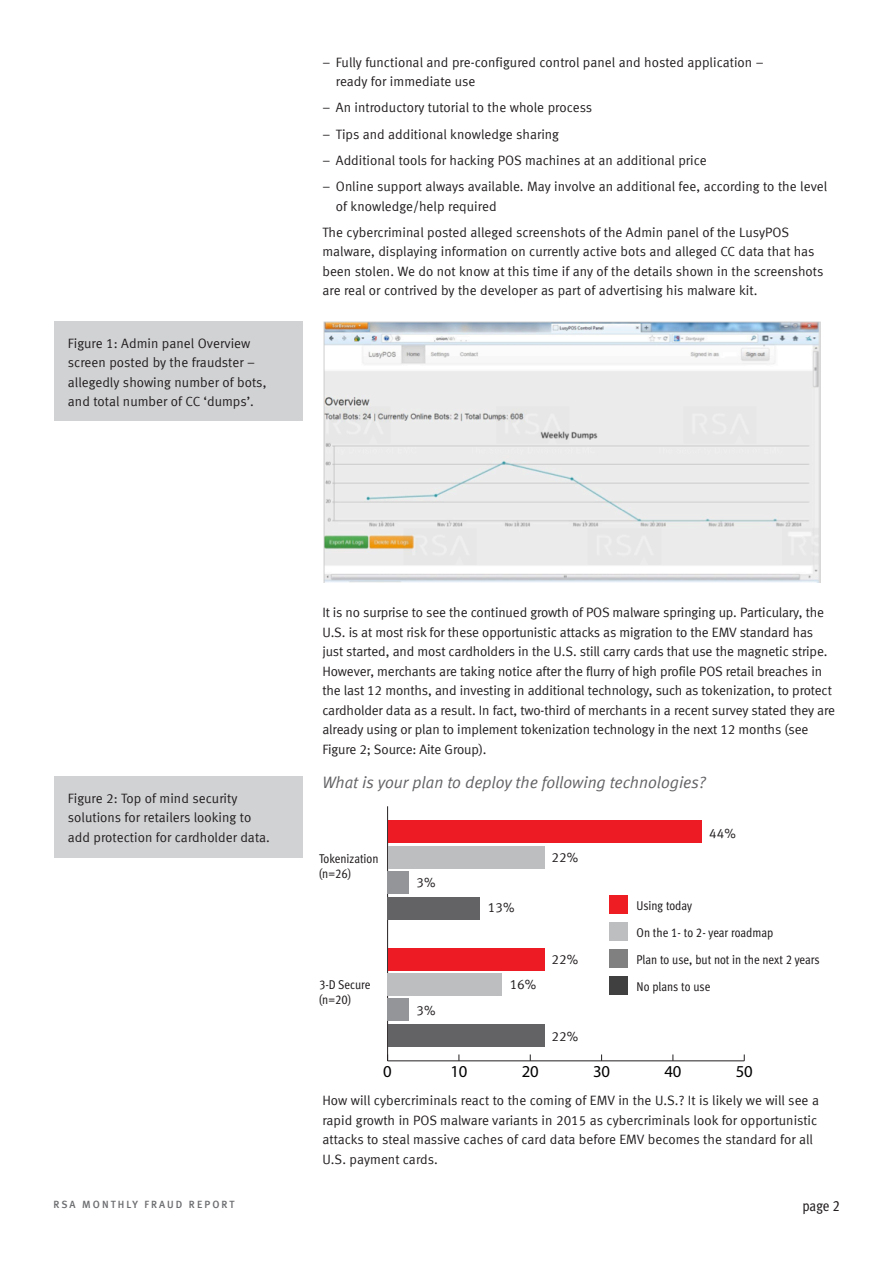
<style>
.page{position:relative;width:893px;height:1263px;background:#fff}
.page>*{position:absolute;margin:0;border:0;box-sizing:border-box;transform-origin:0 0}
.t1{font:16.65px "Myriad Pro";color:#000}
.Subhead_2{font:italic 16.5px "Meta Normal LF";color:#636366}
.t2{font:15px "Meta Cond Book LF";color:#231f20}
.Body_Copy{font:13.5px/19.5px "Meta Normal LF";color:#231f20}
.Footnote{font:12.75px/15px "Meta Cond Book LF";color:#231f20}
.t3{font:10.5px "Meta Medium LF";letter-spacing:.2em;color:#6c6d70}
</style>
<div class="page">
<img style="left:323px;top:321px;width:498px;height:262px">
<hr style="left:388px;top:1060px;width:356px;height:1px;background:#231f20">
<hr style="left:387px;top:806px;width:1px;height:255px;background:#231f20">
<div style="left:388px;top:897px;width:92px;height:22px;background:#636366"></div>
<div style="left:388px;top:1024px;width:156px;height:23px;background:#636366"></div>
<div style="left:388px;top:871px;width:21px;height:23px;background:#939598"></div>
<div style="left:388px;top:998px;width:21px;height:23px;background:#939598"></div>
<div style="left:388px;top:846px;width:156px;height:23px;background:#bcbec0"></div>
<div style="left:388px;top:973px;width:114px;height:23px;background:#bcbec0"></div>
<div style="left:388px;top:820px;width:313px;height:23px;background:#ed1c24"></div>
<div style="left:388px;top:947px;width:156px;height:23px;background:#ed1c24"></div>
<div style="left:54px;top:322px;width:249px;height:99px;background:#d1d2d4"></div>
<div style="left:54px;top:777px;width:249px;height:81px;background:#d1d2d4"></div>
<div style="left:610px;top:895px;width:18px;height:19px;background:#ee1d23"></div>
<div style="left:610px;top:922px;width:18px;height:19px;background:#bcbec0"></div>
<div style="left:610px;top:949px;width:18px;height:19px;background:#808080"></div>
<div style="left:610px;top:976px;width:18px;height:19px;background:#404040"></div>
<p class="Body_Copy" style="left:68px;top:333px;width:200px">Figure 1: Admin panel Overview screen posted by the fraudster – allegedly showing number of bots, and total number of CC ‘dumps’.</p>
<p class="Body_Copy" style="left:336px;top:52px;width:429px;text-indent:-14px">– Fully functional and pre-configured control panel and hosted application – ready for immediate use</p>
<p class="Body_Copy" style="left:322px;top:98px;width:271px">– An introductory tutorial to the whole process</p>
<p class="Body_Copy" style="left:322px;top:124px;width:238px">– Tips and additional knowledge sharing</p>
<p class="Body_Copy" style="left:322px;top:150px;width:386px">– Additional tools for hacking POS machines at an additional price</p>
<p class="Body_Copy" style="left:336px;top:176px;width:493px;text-indent:-14px">– Online support always available. May involve an additional fee, according to the level of knowledge/help required</p>
<p class="Body_Copy" style="left:322px;top:222px;width:503px">The cybercriminal posted alleged screenshots of the Admin panel of the LusyPOS malware, displaying information on currently active bots and alleged CC data that has been stolen. We do not know at this time if any of the details shown in the screenshots are real or contrived by the developer as part of advertising his malware kit.</p>
<p class="Body_Copy" style="left:68px;top:788px;width:203px">Figure 2: Top of mind security solutions for retailers looking to add protection for cardholder data.</p>
<p class="Body_Copy" style="left:322px;top:602px;width:514px">It is no surprise to see the continued growth of POS malware springing up. Particulary, the U.S. is at most risk for these opportunistic attacks as migration to the EMV standard has just started, and most cardholders in the U.S. still carry cards that use the magnetic stripe.<br>However, merchants are taking notice after the flurry of high profile POS retail breaches in the last 12 months, and investing in additional technology, such as tokenization, to protect cardholder data as a result. In fact, two-third of merchants in a recent survey stated they are already using or plan to implement tokenization technology in the next 12 months (see Figure 2; Source: Aite Group).</p>
<p class="Subhead_2" style="left:322px;top:773px;width:385px">What is your plan to deploy the following technologies?</p>
<p class="Footnote" style="left:319px;top:851px;width:61px">Tokenization (n=26)</p>
<p class="Footnote" style="left:319px;top:977px;width:53px">3-D Secure (n=20)</p>
<p class="Body_Copy" style="left:417px;top:872px;width:21px">3%</p>
<p class="Body_Copy" style="left:417px;top:1001px;width:21px">3%</p>
<p class="Body_Copy" style="left:488px;top:897px;width:28px">13%</p>
<p class="Body_Copy" style="left:551px;top:848px;width:28px">22%</p>
<p class="Body_Copy" style="left:510px;top:974px;width:28px">16%</p>
<p class="Body_Copy" style="left:551px;top:949px;width:28px">22%</p>
<p class="Body_Copy" style="left:551px;top:1026px;width:28px">22%</p>
<p class="Body_Copy" style="left:709px;top:823px;width:28px">44%</p>
<p class="Footnote" style="left:637px;top:898px;width:57px">Using today</p>
<p class="Footnote" style="left:637px;top:925px;width:138px">On the 1- to 2- year roadmap</p>
<p class="Footnote" style="left:637px;top:952px;width:185px">Plan to use, but not in the next 2 years</p>
<p class="Footnote" style="left:637px;top:979px;width:75px">No plans to use</p>
<p class="t1" style="left:383px;top:1061px;width:10px">0</p>
<p class="t1" style="left:450px;top:1061px;width:19px">10</p>
<p class="t1" style="left:522px;top:1061px;width:19px">20</p>
<p class="t1" style="left:593px;top:1061px;width:19px">30</p>
<p class="t1" style="left:664px;top:1061px;width:19px">40</p>
<p class="t1" style="left:736px;top:1061px;width:19px">50</p>
<p class="Body_Copy" style="left:322px;top:1091px;width:498px">How will cybercriminals react to the coming of EMV in the U.S.? It is likely we will see a rapid growth in POS malware variants in 2015 as cybercriminals look for opportunistic attacks to steal massive caches of card data before EMV becomes the standard for all U.S. payment cards.</p>
<p class="t3" style="left:53px;top:1198px;width:183px">RSA MONTHLY FRAUD REPORT</p>
<p class="t2" style="left:802px;top:1197px;width:39px">page 2</p>
</div>
